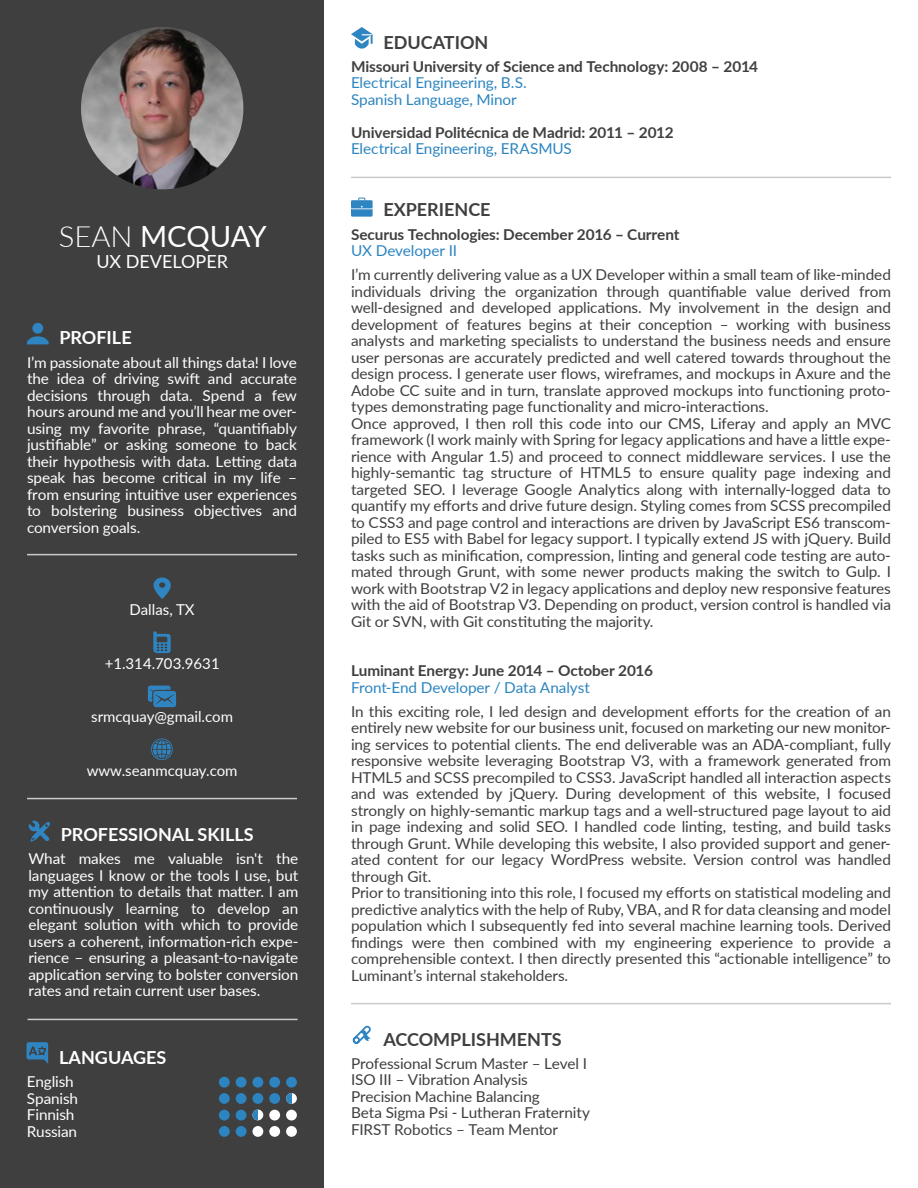
<style>
.page{position:relative;width:918px;height:1188px;background:#fff}
.page>*{position:absolute;margin:0;border:0;box-sizing:border-box;transform-origin:0 0}
.t1{font:29.25px "Lato";letter-spacing:-.015em;color:#fff}
.t2{font:700 18px "Lato";color:#403f40}
.t3{font:700 18px "Lato";color:#fff}
.t4{font:18px "Lato";color:#fff}
.t5{font:15px/16.5px "Lato";letter-spacing:-.005em;color:#403f40}
.t6{font:15px/16.5px "Lato";letter-spacing:-.005em;color:#fff;text-align:justify}
.t7{font:700 15px "Lato";letter-spacing:-.005em;color:#403f40}
.t8{font:15px/16.5px "Lato";letter-spacing:-.005em;color:#2c85c0}
.s1{font-weight:300}
</style>
<div class="page">
<div style="left:0;top:0;width:324px;height:1188px;background:#403f40"></div>
<svg style="left:352px;top:1025px;width:19px;height:19px"></svg>
<hr style="left:351px;top:1003px;width:540px;height:1px;background:#cbcac9">
<svg style="left:351px;top:27px;width:22px;height:22px"></svg>
<hr style="left:351px;top:177px;width:540px;height:1px;background:#cbcac9">
<svg style="left:351px;top:197px;width:22px;height:20px"></svg>
<div style="left:219px;top:1126px;width:11px;height:11px;background:#2c85c0;border-radius:50%"></div>
<div style="left:236px;top:1077px;width:10px;height:11px;background:#2c85c0;border-radius:50%"></div>
<div style="left:236px;top:1093px;width:10px;height:11px;background:#2c85c0;border-radius:50%"></div>
<div style="left:236px;top:1110px;width:10px;height:11px;background:#2c85c0;border-radius:50%"></div>
<div style="left:236px;top:1126px;width:10px;height:11px;background:#2c85c0;border-radius:50%"></div>
<div style="left:252px;top:1077px;width:11px;height:11px;background:#2c85c0;border-radius:50%"></div>
<div style="left:252px;top:1093px;width:11px;height:11px;background:#2c85c0;border-radius:50%"></div>
<div style="left:252px;top:1126px;width:11px;height:11px;background:#fff;border-radius:50%"></div>
<div style="left:269px;top:1077px;width:11px;height:11px;background:#2c85c0;border-radius:50%"></div>
<div style="left:269px;top:1093px;width:11px;height:11px;background:#2c85c0;border-radius:50%"></div>
<div style="left:269px;top:1110px;width:11px;height:11px;background:#fff;border-radius:50%"></div>
<div style="left:269px;top:1126px;width:11px;height:11px;background:#fff;border-radius:50%"></div>
<div style="left:286px;top:1077px;width:11px;height:11px;background:#2c85c0;border-radius:50%"></div>
<svg style="left:286px;top:1093px;width:11px;height:11px"></svg>
<div style="left:286px;top:1110px;width:11px;height:11px;background:#fff;border-radius:50%"></div>
<div style="left:286px;top:1126px;width:11px;height:11px;background:#fff;border-radius:50%"></div>
<svg style="left:286px;top:1093px;width:5px;height:11px"></svg>
<div style="left:219px;top:1110px;width:11px;height:11px;background:#2c85c0;border-radius:50%"></div>
<div style="left:219px;top:1077px;width:11px;height:11px;background:#2c85c0;border-radius:50%"></div>
<div style="left:219px;top:1093px;width:11px;height:11px;background:#2c85c0;border-radius:50%"></div>
<div style="left:253px;top:1110px;width:10px;height:10px;background:#fff;border-radius:50%"></div>
<svg style="left:252px;top:1110px;width:6px;height:10px"></svg>
<svg style="left:27px;top:1042px;width:21px;height:22px"></svg>
<hr style="left:28px;top:1019px;width:270px;height:1px;background:#cbcac9">
<svg style="left:29px;top:821px;width:21px;height:21px"></svg>
<hr style="left:27px;top:798px;width:270px;height:1px;background:#cbcac9">
<svg style="left:151px;top:739px;width:22px;height:21px"></svg>
<svg style="left:148px;top:686px;width:28px;height:21px"></svg>
<svg style="left:153px;top:632px;width:18px;height:21px"></svg>
<svg style="left:154px;top:577px;width:17px;height:22px"></svg>
<hr style="left:27px;top:554px;width:270px;height:1px;background:#cbcac9">
<div style="left:32px;top:323px;width:11px;height:11px;background:#2f85c1;border-radius:50%"></div>
<svg style="left:27px;top:336px;width:22px;height:8px"></svg>
<img style="left:81px;top:27px;width:162px;height:162px;border-radius:81px">
<h1 class="t1" style="left:59px;top:215px;width:210px"><span class="s1">SEAN</span> MCQUAY</h1>
<p class="t4" style="left:96px;top:249px;width:133px">UX DEVELOPER</p>
<p class="t3" style="left:59px;top:325px;width:74px">PROFILE</p>
<p class="t6" style="left:27px;top:353px;width:271px">I’m passionate about all things data! I love the idea of driving swift and accurate decisions through data. Spend a few hours around me and you’ll hear me over&shy;using my favorite phrase, “quantifiably justifiable” or asking someone to back their hypothesis with data. Letting data speak has become critical in my life – from ensuring intuitive user experiences to bolstering business objectives and conversion goals.</p>
<p class="t6" style="left:130px;top:601px;width:67px">Dallas, TX</p>
<p class="t6" style="left:105px;top:655px;width:117px">+1.314.703.9631</p>
<p class="t6" style="left:91px;top:708px;width:143px">srmcquay@gmail.com</p>
<p class="t6" style="left:87px;top:762px;width:152px">www.seanmcquay.com</p>
<p class="t3" style="left:61px;top:821px;width:194px">PROFESSIONAL SKILLS</p>
<p class="t6" style="left:28px;top:850px;width:272px">What makes me valuable isn't the languages I know or the tools I use, but my attention to details that matter. I am continuously learning to develop an elegant solution with which to provide users a coherent, information-rich expe&shy;rience – ensuring a pleasant-to-navigate application serving to bolster conversion rates and retain current user bases.</p>
<p class="t3" style="left:59px;top:1044px;width:109px">LANGUAGES</p>
<p class="t6" style="left:27px;top:1073px;width:53px;text-align:left">English<br>Spanish<br>Finnish<br>Russian</p>
<p class="t2" style="left:383px;top:29px;width:107px">EDUCATION</p>
<p class="t7" style="left:351px;top:55px;width:409px">Missouri University of Science and Technology: 2008 – 2014</p>
<p class="t8" style="left:351px;top:74px;width:177px">Electrical Engineering, B.S.<br>Spanish Language, Minor</p>
<p class="t7" style="left:351px;top:121px;width:324px">Universidad Politécnica de Madrid: 2011 – 2012</p>
<p class="t8" style="left:351px;top:140px;width:222px">Electrical Engineering, ERASMUS</p>
<p class="t2" style="left:383px;top:197px;width:109px">EXPERIENCE</p>
<p class="t7" style="left:351px;top:223px;width:330px">Securus Technologies: December 2016 – Current</p>
<p class="t8" style="left:351px;top:242px;width:108px">UX Developer II</p>
<p class="t5" style="left:351px;top:266px;width:541px">I’m currently delivering value as a UX Developer within a small team of like-minded individuals driving the organization through quantifiable value derived from well-designed and developed applications. My involvement in the design and development of features begins at their conception – working with business analysts and marketing specialists to understand the business needs and ensure user personas are accurately predicted and well catered towards throughout the design process. I generate user flows, wireframes, and mockups in Axure and the Adobe CC suite and in turn, translate approved mockups into functioning proto&shy;types demonstrating page functionality and micro-interactions.<br>Once approved, I then roll this code into our CMS, Liferay and apply an MVC framework (I work mainly with Spring for legacy applications and have a little expe&shy;rience with Angular 1.5) and proceed to connect middleware services. I use the highly-semantic tag structure of HTML5 to ensure quality page indexing and targeted SEO. I leverage Google Analytics along with internally-logged data to quantify my efforts and drive future design. Styling comes from SCSS precompiled to CSS3 and page control and interactions are driven by JavaScript ES6 transcom&shy;piled to ES5 with Babel for legacy support. I typically extend JS with jQuery. Build tasks such as minification, compression, linting and general code testing are auto&shy;mated through Grunt, with some newer products making the switch to Gulp. I work with Bootstrap V2 in legacy applications and deploy new responsive features with the aid of Bootstrap V3. Depending on product, version control is handled via Git or SVN, with Git constituting the majority.</p>
<p class="t7" style="left:351px;top:660px;width:303px">Luminant Energy: June 2014 – October 2016</p>
<p class="t8" style="left:351px;top:678px;width:240px">Front-End Developer / Data Analyst</p>
<p class="t5" style="left:351px;top:702px;width:541px">In this exciting role, I led design and development efforts for the creation of an entirely new website for our business unit, focused on marketing our new monitor&shy;ing services to potential clients. The end deliverable was an ADA-compliant, fully responsive website leveraging Bootstrap V3, with a framework generated from HTML5 and SCSS precompiled to CSS3. JavaScript handled all interaction aspects and was extended by jQuery. During development of this website, I focused strongly on highly-semantic markup tags and a well-structured page layout to aid in page indexing and solid SEO. I handled code linting, testing, and build tasks through Grunt. While developing this website, I also provided support and gener&shy;ated content for our legacy WordPress website. Version control was handled through Git.<br>Prior to transitioning into this role, I focused my efforts on statistical modeling and predictive analytics with the help of Ruby, VBA, and R for data cleansing and model population which I subsequently fed into several machine learning tools. Derived findings were then combined with my engineering experience to provide a comprehensible context. I then directly presented this “actionable intelligence” to Luminant’s internal stakeholders.</p>
<p class="t2" style="left:383px;top:1026px;width:180px">ACCOMPLISHMENTS</p>
<p class="t5" style="left:351px;top:1054px;width:241px">Professional Scrum Master – Level I<br>ISO III – Vibration Analysis<br>Precision Machine Balancing<br>Beta Sigma Psi - Lutheran Fraternity<br>FIRST Robotics – Team Mentor</p>
</div>
